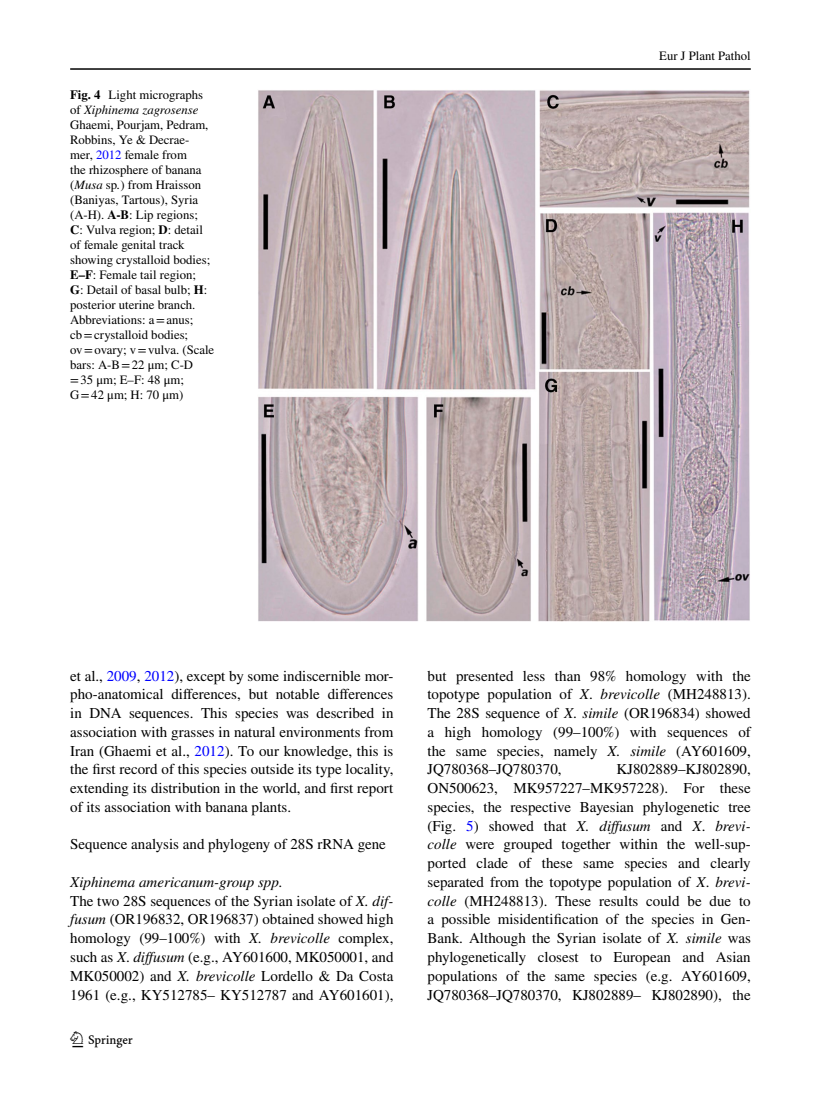
<style>
.page{position:relative;width:821px;height:1106px;background:#fff}
.page>*{position:absolute;margin:0;border:0;box-sizing:border-box;transform-origin:0 0}
.t1{font:22.5px "Springnew Regular 2";color:#000}
.t2{font:15px/18.8px "STIX";color:#000;text-align:justify}
.t3{font:12.75px/15px "STIX";color:#000}
.s1{font-weight:700}
.s2{font-style:italic}
.s3{color:#00f}
</style>
<div class="page">
<hr style="left:70px;top:68px;width:680px;height:2px;background:#000">
<img style="left:258px;top:90px;width:492px;height:532px">
<p class="t3" style="left:70px;top:88px;width:146px"><span class="s1">Fig. 4</span> Light micrographs of <span class="s2">Xiphinema zagrosense<br></span>Ghaemi, Pourjam, Pedram,<br>Robbins, Ye &amp; Decrae&shy;mer, <span class="s3">2012</span> female from<br>the rhizosphere of banana (<span class="s2">Musa</span> sp<span class="s2">.</span>) from Hraisson (Baniyas, Tartous), Syria (A-H). <span class="s1">A-B</span>: Lip regions;<br><span class="s1">C</span>: Vulva region; <span class="s1">D</span>: detail of female genital track showing crystalloid bodies;<br><span class="s1">E–F</span>: Female tail region;<br><span class="s1">G</span>: Detail of basal bulb; <span class="s1">H</span>: posterior uterine branch.<br>Abbreviations: a=anus; cb=crystalloid bodies; ov=ovary; v=vulva. (Scale bars: A-B=22 μm; C-D =35 μm; E–F: 48 μm;<br>G=42 μm; H: 70 μm)</p>
<p class="t3" style="left:659px;top:49px;width:93px">Eur J Plant Pathol</p>
<p class="t2" style="left:70px;top:667px;width:325px">et al., <span class="s3">2009</span>, <span class="s3">2012</span>), except by some indiscernible mor&shy;pho-anatomical differences, but notable differences in DNA sequences. This species was described in association with grasses in natural environments from Iran (Ghaemi et al., <span class="s3">2012</span>). To our knowledge, this is the first record of this species outside its type locality, extending its distribution in the world, and first report of its association with banana plants.</p>
<p class="t2" style="left:70px;top:836px;width:317px">Sequence analysis and phylogeny of 28S rRNA gene</p>
<p class="t2" style="left:70px;top:873px;width:325px;text-align:left"><span class="s2">Xiphinema americanum‑group spp.<br></span>The two 28S sequences of the Syrian isolate of <span class="s2">X. dif‑ fusum</span> (OR196832, OR196837) obtained showed high homology (99–100%) with <span class="s2">X. brevicolle</span> complex, such as <span class="s2">X</span>. <span class="s2">diffusum</span> (e.g., AY601600, MK050001, and MK050002) and <span class="s2">X. brevicolle</span> Lordello &amp; Da Costa 1961 (e.g., KY512785– KY512787 and AY601601),</p>
<h1 class="t1" style="left:72px;top:1031px;width:62px">1 3</h1>
<p class="t2" style="left:427px;top:667px;width:325px">but presented less than 98% homology with the topotype population of <span class="s2">X</span>. <span class="s2">brevicolle</span> (MH248813).<br>The 28S sequence of <span class="s2">X</span>. <span class="s2">simile</span> (OR196834) showed a high homology (99–100%) with sequences of the same species, namely <span class="s2">X. simile</span> (AY601609, JQ780368–JQ780370,</p>
<p class="t2" style="left:427px;top:761px;width:325px;text-indent:189px">KJ802889–KJ802890, ON500623, MK957227–MK957228). For these species, the respective Bayesian phylogenetic tree (Fig. <span class="s3">5</span>) showed that <span class="s2">X. diffusum</span> and <span class="s2">X</span>. <span class="s2">brevi‑ colle</span> were grouped together within the well-sup&shy;ported clade of these same species and clearly separated from the topotype population of <span class="s2">X</span>. <span class="s2">brevi‑ colle</span> (MH248813). These results could be due to a possible misidentification of the species in Gen-Bank. Although the Syrian isolate of <span class="s2">X. simile</span> was phylogenetically closest to European and Asian populations of the same species (e.g. AY601609, JQ780368–JQ780370, KJ802889– KJ802890), the</p>
</div>
